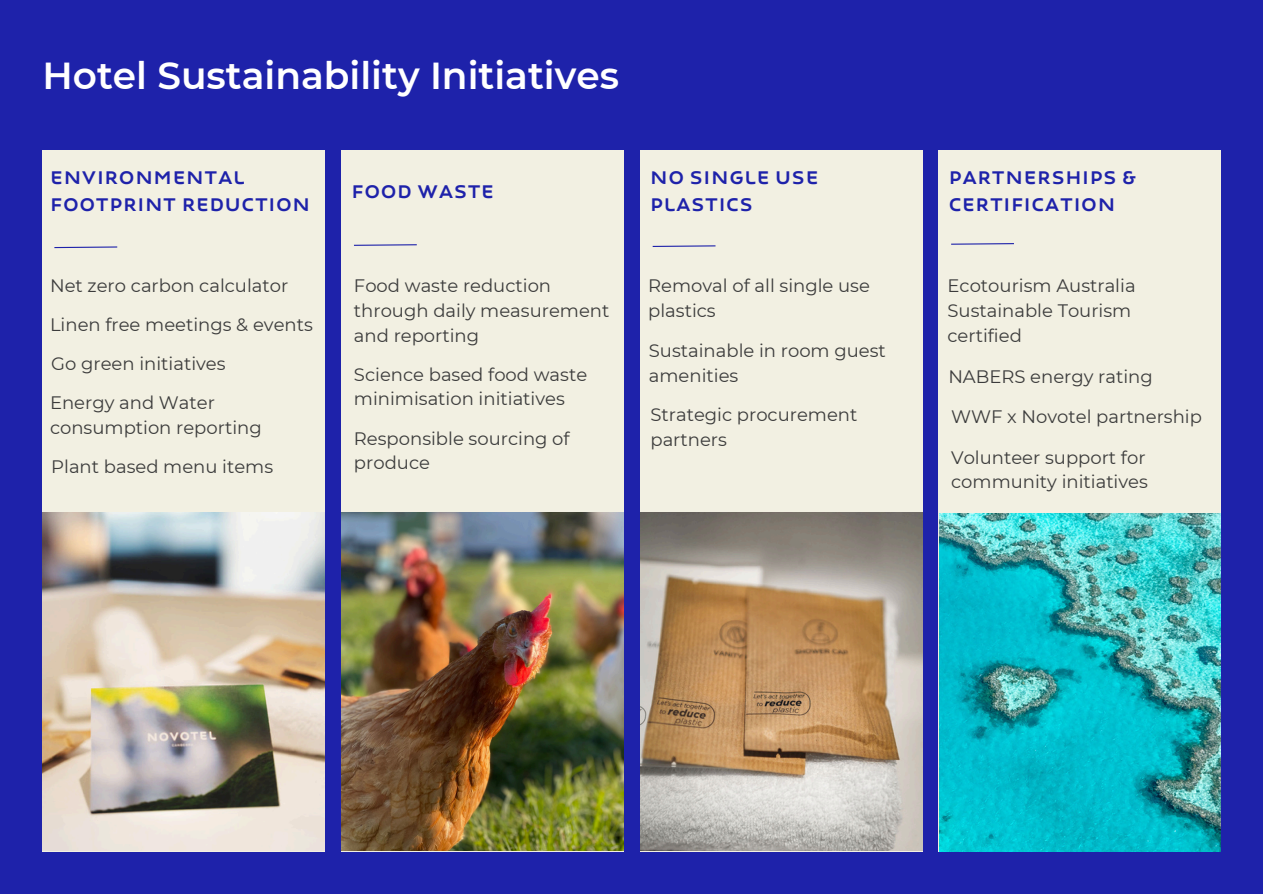
<style>
.page{position:relative;width:1263px;height:894px;background:#fff}
.page>*{position:absolute;margin:0;border:0;box-sizing:border-box;transform-origin:0 0}
.t1{font:600 37.5px "Montserrat";color:#fff}
.t2{font:500 19.5px/27px "Novotype";color:#1e22aa}
.t3{font:18px/24.8px "Montserrat";color:#3c3c3c}
</style>
<div class="page">
<div style="left:0;top:0;width:1263px;height:893px;background:#1e22aa"></div>
<div style="left:43px;top:150px;width:282px;height:700px;background:#f2f0e2"></div>
<div style="left:939px;top:150px;width:282px;height:700px;background:#f2f0e2"></div>
<svg style="left:54px;top:246px;width:64px;height:3px"></svg>
<svg style="left:951px;top:243px;width:63px;height:2px"></svg>
<img style="left:43px;top:512px;width:282px;height:338px">
<div style="left:641px;top:150px;width:282px;height:700px;background:#f2f0e2"></div>
<svg style="left:652px;top:245px;width:64px;height:2px"></svg>
<img style="left:641px;top:512px;width:282px;height:338px">
<div style="left:341px;top:150px;width:282px;height:700px;background:#f2f0e2"></div>
<svg style="left:354px;top:244px;width:63px;height:2px"></svg>
<img style="left:341px;top:512px;width:283px;height:338px">
<img style="left:939px;top:513px;width:281px;height:338px">
<h1 class="t1" style="left:43px;top:53px;width:578px">Hotel Sustainability Initiatives</h1>
<h2 class="t2" style="left:50px;top:165px;width:262px">ENVIRONMENTAL<br>FOOTPRINT REDUCTION</h2>
<p class="t2" style="left:650px;top:165px;width:170px">NO SINGLE USE<br>PLASTICS</p>
<p class="t2" style="left:351px;top:179px;width:145px">FOOD WASTE</p>
<p class="t3" style="left:50px;top:273px;width:240px">Net zero carbon calculator</p>
<h2 class="t3" style="left:50px;top:312px;width:264px">Linen free meetings &amp; events</h2>
<p class="t3" style="left:51px;top:351px;width:176px">Go green initiatives</p>
<p class="t3" style="left:50px;top:390px;width:213px">Energy and Water consumption reporting</p>
<p class="t3" style="left:51px;top:454px;width:223px">Plant based menu items</p>
<p class="t3" style="left:354px;top:273px;width:257px">Food waste reduction through daily measurement and reporting</p>
<p class="t3" style="left:354px;top:362px;width:235px">Science based food waste minimisation initiatives</p>
<p class="t3" style="left:354px;top:425px;width:217px">Responsible sourcing of produce</p>
<p class="t3" style="left:648px;top:273px;width:223px">Removal of all single use plastics</p>
<h2 class="t3" style="left:649px;top:338px;width:238px">Sustainable in room guest amenities</h2>
<p class="t3" style="left:650px;top:402px;width:208px">Strategic procurement partners</p>
<p class="t2" style="left:948px;top:165px;width:189px">PARTNERSHIPS &amp;<br>CERTIFICATION</p>
<p class="t3" style="left:947px;top:273px;width:190px">Ecotourism Australia<br>Sustainable Tourism certified</p>
<p class="t3" style="left:948px;top:364px;width:206px">NABERS energy rating</p>
<p class="t3" style="left:951px;top:404px;width:252px">WWF x Novotel partnership</p>
<p class="t3" style="left:951px;top:444px;width:198px">Volunteer support for community initiatives</p>
</div>
